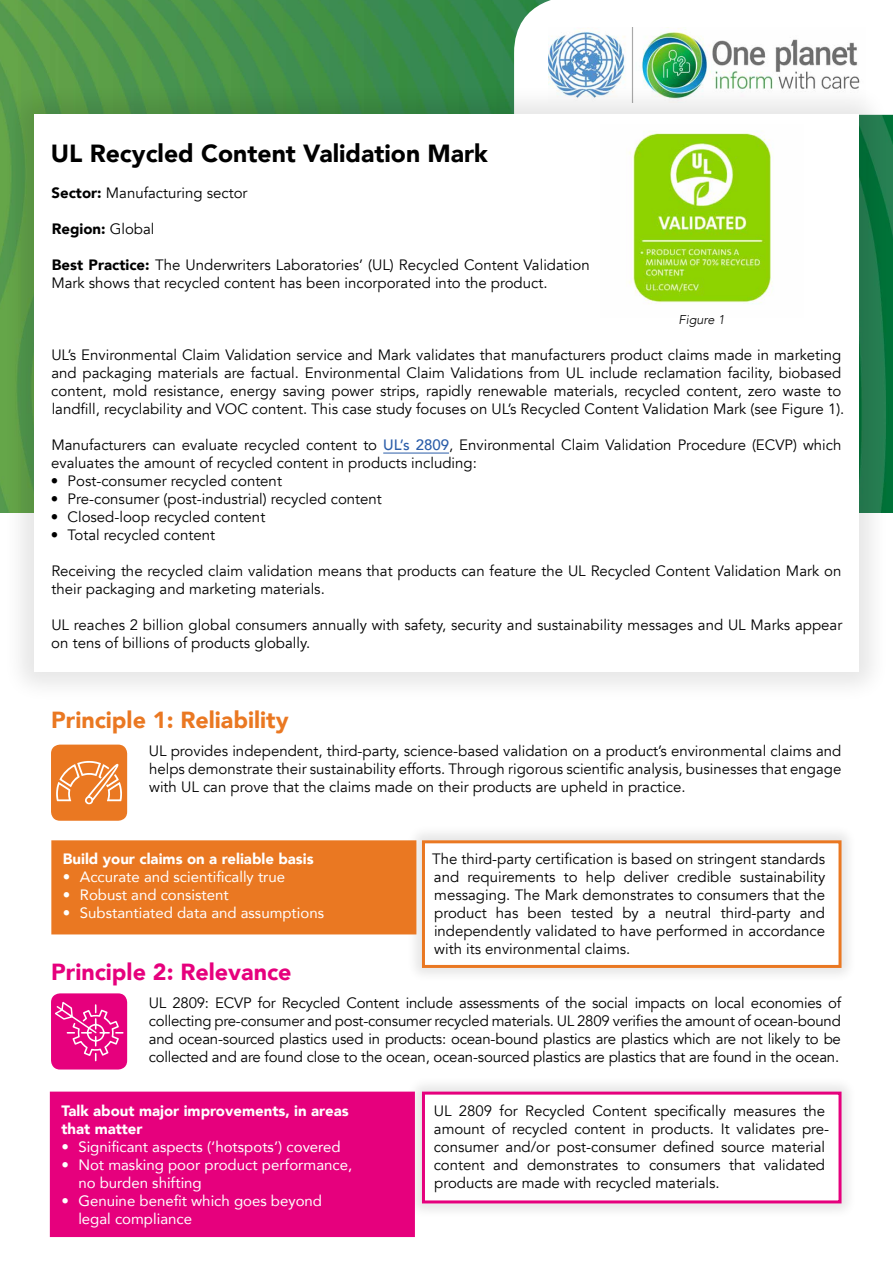
<style>
.page{position:relative;width:893px;height:1263px;background:#fff}
.page>*{position:absolute;margin:0;border:0;box-sizing:border-box;transform-origin:0 0}
.t1{font:900 24.75px "Avenir";color:#000}
.t2{font:900 23.25px "Avenir";color:#ea7822}
.t3{font:900 23.25px "Avenir";color:#e6007d}
.t4{font:15px/18px "Avenir";color:#000}
.t5{font:15px/18px "Avenir";color:#fff}
.t6{font:900 15px/18px "Avenir";color:#fff}
.t7{font:900 15px "Avenir";color:#000}
.t8{font:italic 300 12.75px "Avenir";color:#000}
.s1{font-weight:900}
.s2{font-weight:400}
.s3{font-weight:500;color:#2b5da9}
</style>
<div class="page">
<svg style="left:0;top:0;width:893px;height:512px;background:#45924a"></svg>
<svg style="left:514px;top:0;width:379px;height:150px"></svg>
<img style="left:548px;top:27px;width:317px;height:55px">
<div style="left:2px;top:82px;width:889px;height:622px;background:#000;opacity:.1"></div>
<div style="left:34px;top:115px;width:825px;height:557px;background:#fff"></div>
<div style="left:406px;top:1075px;width:451px;height:145px;background:#f6f6f6"></div>
<div style="left:423px;top:1093px;width:417px;height:109px;background:#fff"></div>
<div style="left:422px;top:1091px;width:419px;height:112px;border:3px solid #e6007d"></div>
<div style="left:51px;top:745px;width:76px;height:76px;background:#ea7822;border-radius:9px"></div>
<svg style="left:56px;top:761px;width:66px;height:43px"></svg>
<div style="left:406px;top:824px;width:451px;height:160px;background:#f6f6f6"></div>
<div style="left:423px;top:842px;width:417px;height:124px;background:#fff"></div>
<div style="left:422px;top:840px;width:419px;height:128px;border:3px solid #ea7822"></div>
<img style="left:629px;top:131px;width:143px;height:173px">
<hr style="left:383px;top:453px;width:66px;height:1px;background:#2b5da9">
<div style="left:51px;top:1093px;width:362px;height:142px;background:#e6007d"></div>
<div style="left:50px;top:1091px;width:365px;height:146px;border:3px solid #e6007d"></div>
<div style="left:53px;top:842px;width:362px;height:91px;background:#ea7822"></div>
<div style="left:51px;top:840px;width:365px;height:94px;border:3px solid #ea7822"></div>
<div style="left:51px;top:993px;width:76px;height:76px;background:#e6007d;border-radius:9px"></div>
<svg style="left:55px;top:1001px;width:69px;height:60px"></svg>
<h1 class="t1" style="left:51px;top:132px;width:439px">UL Recycled Content Validation Mark</h1>
<p class="t4" style="left:52px;top:184px;width:198px"><span class="s1">Sector:</span> Manufacturing sector</p>
<p class="t7" style="left:52px;top:216px;width:104px">Region: <span class="s2">Global</span></p>
<p class="t4" style="left:51px;top:256px;width:540px"><span class="s1">Best Practice:</span> The Underwriters Laboratories’ (UL) Recycled Content Validation<br>Mark shows that recycled content has been incorporated into the product.</p>
<p class="t8" style="left:679px;top:312px;width:48px">Figure 1</p>
<p class="t4" style="left:51px;top:346px;width:795px">UL’s Environmental Claim Validation service and Mark validates that manufacturers product claims made in marketing and packaging materials are factual. Environmental Claim Validations from UL include reclamation facility, biobased content, mold resistance, energy saving power strips, rapidly renewable materials, recycled content, zero waste to landfill, recyclability and VOC content. This case study focuses on UL’s Recycled Content Validation Mark (see Figure 1).</p>
<p class="t4" style="left:51px;top:436px;width:792px">Manufacturers can evaluate recycled content to <span class="s3">UL’s 2809</span>, Environmental Claim Validation Procedure (ECVP) which evaluates the amount of recycled content in products including:</p>
<p class="t4" style="left:51px;top:472px;width:233px">• Post-consumer recycled content</p>
<p class="t4" style="left:51px;top:490px;width:333px">• Pre-consumer (post-industrial) recycled content</p>
<p class="t4" style="left:51px;top:508px;width:216px">• Closed-loop recycled content</p>
<p class="t4" style="left:51px;top:526px;width:166px">• Total recycled content</p>
<p class="t4" style="left:51px;top:562px;width:792px">Receiving the recycled claim validation means that products can feature the UL Recycled Content Validation Mark on their packaging and marketing materials.</p>
<p class="t4" style="left:51px;top:616px;width:792px">UL reaches 2 billion global consumers annually with safety, security and sustainability messages and UL Marks appear on tens of billions of products globally.</p>
<h2 class="t2" style="left:51px;top:699px;width:239px">Principle 1: Reliability</h2>
<p class="t4" style="left:149px;top:742px;width:694px;text-align:justify">UL provides independent, third-party, science-based validation on a product’s environmental claims and helps demonstrate their sustainability efforts. Through rigorous scientific analysis, businesses that engage with UL can prove that the claims made on their products are upheld in practice.</p>
<p class="t6" style="left:63px;top:849px;width:252px">Build your claims on a reliable basis</p>
<p class="t5" style="left:63px;top:867px;width:224px">• Accurate and scientifically true</p>
<p class="t5" style="left:63px;top:885px;width:167px">• Robust and consistent</p>
<p class="t5" style="left:63px;top:903px;width:263px">• Substantiated data and assumptions</p>
<p class="t4" style="left:432px;top:850px;width:395px;text-align:justify">The third-party certification is based on stringent standards and requirements to help deliver credible sustainability messaging. The Mark demonstrates to consumers that the product has been tested by a neutral third-party and independently validated to have performed in accordance with its environmental claims.</p>
<h2 class="t3" style="left:51px;top:951px;width:242px">Principle 2: Relevance</h2>
<p class="t4" style="left:149px;top:994px;width:694px;text-align:justify">UL 2809: ECVP for Recycled Content include assessments of the social impacts on local economies of collecting pre-consumer and post-consumer recycled materials. UL 2809 verifies the amount of ocean-bound and ocean-sourced plastics used in products: ocean-bound plastics are plastics which are not likely to be collected and are found close to the ocean, ocean-sourced plastics are plastics that are found in the ocean.</p>
<p class="t4" style="left:434px;top:1102px;width:397px">UL 2809 for Recycled Content specifically measures the amount of recycled content in products. It validates pre&shy;consumer and/or post-consumer defined source material content and demonstrates to consumers that validated products are made with recycled materials.</p>
<p class="t6" style="left:61px;top:1101px;width:289px">Talk about major improvements, in areas that matter</p>
<p class="t5" style="left:61px;top:1137px;width:281px">• Significant aspects (‘hotspots’) covered</p>
<p class="t5" style="left:78px;top:1155px;width:275px;text-indent:-17px">• Not masking poor product performance, no burden shifting</p>
<p class="t5" style="left:78px;top:1191px;width:245px;text-indent:-17px">• Genuine benefit which goes beyond legal compliance</p>
</div>
